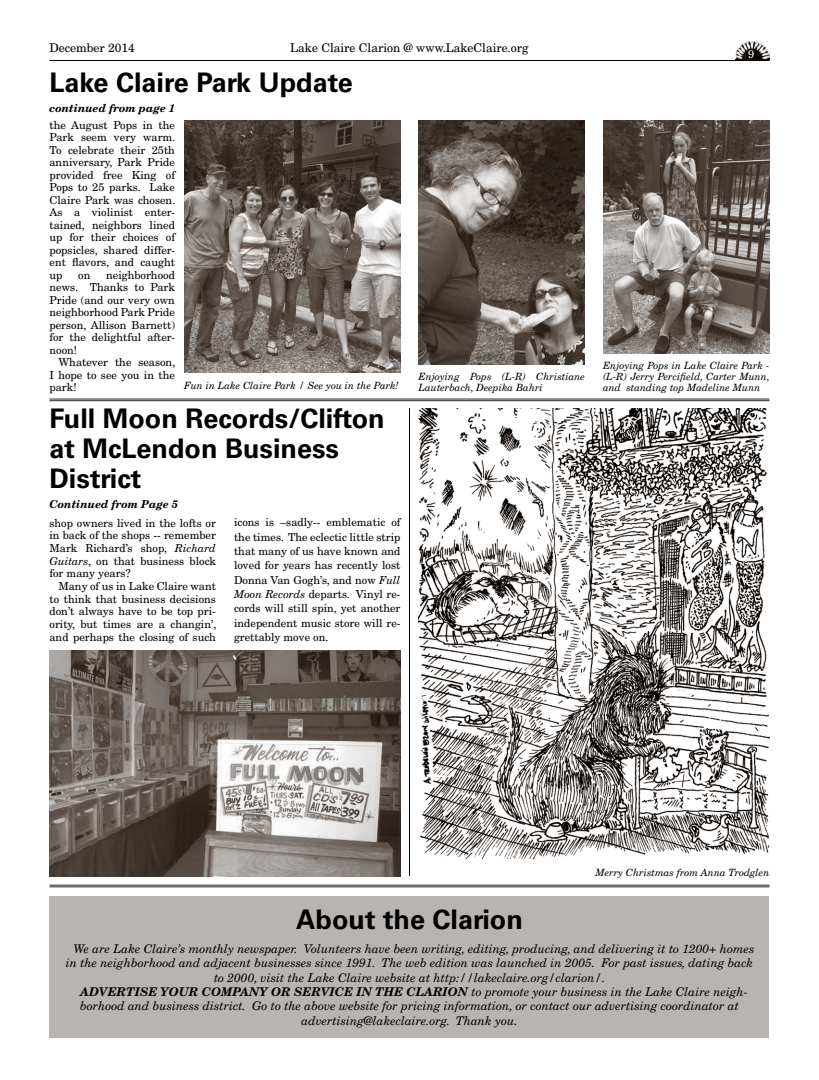
<style>
.page{position:relative;width:819px;height:1080px;background:#fff}
.page>*{position:absolute;margin:0;border:0;box-sizing:border-box;transform-origin:0 0}
.t1{font:700 27px/30px "Univers LT Std";color:#000}
.t2{font:italic 12px "New Century Schlbk LT Std";color:#000}
.t3{font:12px "New Century Schlbk LT Std";color:#000}
.t4{font:11px/12.5px "New Century Schlbk LT Std";color:#000;text-align:justify}
.t5{font:italic 700 11px "New Century Schlbk LT Std";color:#000}
.t6{font:11px "New Century Schlbk LT Std";color:#fff}
.t7{font:italic 10px/11px "New Century Schlbk LT Std";color:#000}
.s1{font-style:italic}
.s2{font-weight:700}
</style>
<div class="page">
<hr style="left:50px;top:60px;width:720px;height:1px;background:#000">
<img style="left:736px;top:41px;width:34px;height:19px">
<div style="left:50px;top:896px;width:720px;height:142px;background:#b8b4b2"></div>
<img style="left:184px;top:121px;width:216px;height:251px">
<img style="left:418px;top:121px;width:167px;height:243px">
<img style="left:603px;top:121px;width:167px;height:232px">
<img style="left:418px;top:408px;width:351px;height:451px">
<img style="left:50px;top:651px;width:350px;height:225px">
<hr style="left:50px;top:399px;width:720px;height:1px;background:#272324">
<hr style="left:50px;top:401px;width:720px;height:1px;background:#272324">
<hr style="left:50px;top:885px;width:720px;height:1px;background:#272324">
<hr style="left:50px;top:887px;width:720px;height:1px;background:#272324">
<hr style="left:409px;top:408px;width:1px;height:468px;background:#000">
<p class="t3" style="left:50px;top:40px;width:87px">December 2014</p>
<p class="t3" style="left:290px;top:40px;width:240px">Lake Claire Clarion @ www.LakeClaire.org</p>
<p class="t6" style="left:748px;top:47px;width:8px">9</p>
<h1 class="t1" style="left:50px;top:67px;width:305px">Lake Claire Park Update</h1>
<p class="t5" style="left:50px;top:101px;width:127px">continued from page 1</p>
<p class="t4" style="left:50px;top:118px;width:127px">the August Pops in the Park seem very warm.<br>To celebrate their 25th anniversary, Park Pride provided free King of Pops to 25 parks. Lake Claire Park was chosen.<br>As a violinist enter&shy;tained, neighbors lined up for their choices of popsicles, shared differ&shy;ent flavors, and caught up</p>
<p class="t4" style="left:50px;top:268px;width:127px;text-indent:57px">neighborhood news. Thanks to Park Pride (and our very own neighborhood Park Pride person, Allison Barnett) for the delightful after&shy;noon!</p>
<p class="t4" style="left:50px;top:356px;width:127px;text-indent:9px">Whatever the season, I hope to see you in the park!</p>
<p class="t4" style="left:78px;top:268px;width:14px">on</p>
<p class="t7" style="left:184px;top:380px;width:216px">Fun in Lake Claire Park / See you in the Park!</p>
<p class="t7" style="left:418px;top:371px;width:168px">Enjoying Pops (L-R) Christiane<br>Lauterbach, Deepika Bahri</p>
<p class="t7" style="left:603px;top:360px;width:168px;text-align:justify">Enjoying Pops in Lake Claire Park - (L-R) Jerry Percifield, Carter Munn, and standing top Madeline Munn</p>
<h1 class="t1" style="left:50px;top:404px;width:337px">Full Moon Records/Clifton at McLendon Business<br>District</h1>
<p class="t5" style="left:50px;top:497px;width:130px">Continued from Page 5</p>
<p class="t4" style="left:50px;top:516px;width:168px">shop owners lived in the lofts or in back of the shops -- remember Mark Richard’s shop, <span class="s1">Richard Guitars</span>, on that business block for many years?</p>
<p class="t4" style="left:50px;top:580px;width:168px;text-indent:9px">Many of us in Lake Claire want to think that business decisions don’t always have to be top pri&shy;ority, but times are a changin’, and perhaps the closing of such</p>
<p class="t4" style="left:234px;top:515px;width:168px;line-height:14.3px">icons is –sadly-- emblematic of the times. The eclectic little strip that many of us have known and loved for years has recently lost Donna Van Gogh’s, and now <span class="s1">Full Moon Records</span> departs. Vinyl re&shy;cords will still spin, yet another independent music store will re&shy;grettably move on.</p>
<p class="t7" style="left:595px;top:867px;width:176px">Merry Christmas from Anna Trodglen</p>
<h1 class="t1" style="left:296px;top:905px;width:228px">About the Clarion</h1>
<p class="t2" style="left:73px;top:941px;width:683px">We are Lake Claire’s monthly newspaper. Volunteers have been writing, editing, producing, and delivering it to 1200+ homes</p>
<p class="t2" style="left:66px;top:956px;width:689px">in the neighborhood and adjacent businesses since 1991. The web edition was launched in 2005. For past issues, dating back</p>
<p class="t2" style="left:214px;top:970px;width:393px">to 2000, visit the Lake Claire website at http://lakeclaire.org/clarion/.</p>
<p class="t2" style="left:80px;top:984px;width:669px"><span class="s2">ADVERTISE YOUR COMPANY OR SERVICE IN THE CLARION</span> to promote your business in the Lake Claire neigh-</p>
<p class="t2" style="left:80px;top:999px;width:660px">borhood and business district. Go to the above website for pricing information, or contact our advertising coordinator at</p>
<p class="t2" style="left:301px;top:1013px;width:218px">advertising@lakeclaire.org. Thank you.</p>
</div>
